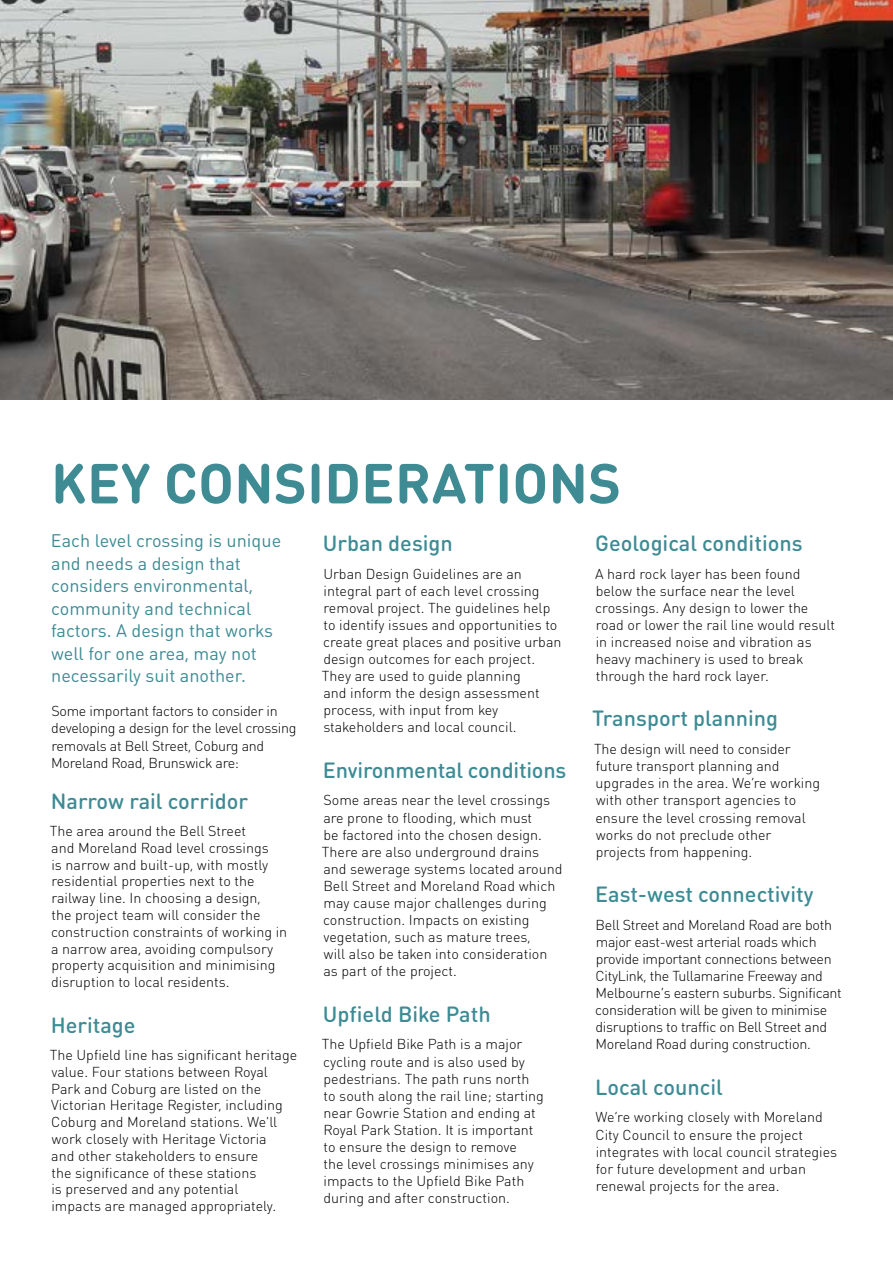
<style>
.page{position:relative;width:893px;height:1263px;background:#fff}
.page>*{position:absolute;margin:0;border:0;box-sizing:border-box;transform-origin:0 0}
.t1{font:700 55.5px "DIN Round OT";letter-spacing:.005em;color:#3e8b94}
.t2{font:500 21.75px "DIN Round OT";color:#3e8b94}
.t3{font:18px/22.5px "DIN Round OT";color:#3e8b94}
.t4{font:300 14.25px/17.1px "DIN Round OT";color:#000}
.t5{font:300 14.25px/17.1px "DIN Round OT";letter-spacing:-.02em;color:#000}
</style>
<div class="page">
<img style="left:0;top:0;width:893px;height:400px">
<h1 class="t1" style="left:51px;top:447px;width:572px">KEY CONSIDERATIONS</h1>
<p class="t3" style="left:51px;top:529px;width:232px">Each level crossing is unique and needs a design that considers environmental, community and technical factors. A design that works well for one area, may not necessarily suit another.</p>
<p class="t5" style="left:51px;top:702px;width:247px">Some important factors to consider in developing a design for the level crossing removals at Bell Street, Coburg and Moreland Road, Brunswick are:</p>
<h2 class="t2" style="left:51px;top:787px;width:199px">Narrow rail corridor</h2>
<p class="t4" style="left:50px;top:822px;width:239px">The area around the Bell Street<br>and Moreland Road level crossings<br>is narrow and built-up, with mostly residential properties next to the railway line. In choosing a design,<br>the project team will consider the construction constraints of working in a narrow area, avoiding compulsory property acquisition and minimising disruption to local residents.</p>
<h2 class="t2" style="left:51px;top:1011px;width:86px">Heritage</h2>
<p class="t4" style="left:50px;top:1046px;width:249px">The Upfield line has significant heritage value. Four stations between Royal Park and Coburg are listed on the Victorian Heritage Register, including Coburg and Moreland stations. We'll work closely with Heritage Victoria<br>and other stakeholders to ensure<br>the significance of these stations<br>is preserved and any potential<br>impacts are managed appropriately.</p>
<h2 class="t2" style="left:323px;top:529px;width:131px">Urban design</h2>
<p class="t4" style="left:322px;top:565px;width:241px">Urban Design Guidelines are an integral part of each level crossing removal project. The guidelines help to identify issues and opportunities to create great places and positive urban design outcomes for each project.<br>They are used to guide planning<br>and inform the design assessment process, with input from key stakeholders and local council.</p>
<h2 class="t2" style="left:323px;top:756px;width:245px">Environmental conditions</h2>
<p class="t4" style="left:322px;top:792px;width:242px">Some areas near the level crossings are prone to flooding, which must<br>be factored into the chosen design.<br>There are also underground drains and sewerage systems located around Bell Street and Moreland Road which may cause major challenges during construction. Impacts on existing vegetation, such as mature trees,<br>will also be taken into consideration as part of the project.</p>
<h2 class="t2" style="left:323px;top:1000px;width:169px">Upfield Bike Path</h2>
<p class="t4" style="left:322px;top:1035px;width:224px">The Upfield Bike Path is a major cycling route and is also used by pedestrians. The path runs north<br>to south along the rail line; starting near Gowrie Station and ending at<br>Royal Park Station. It is important to ensure the design to remove<br>the level crossings minimises any impacts to the Upfield Bike Path during and after construction.</p>
<h2 class="t2" style="left:595px;top:529px;width:209px">Geological conditions</h2>
<p class="t4" style="left:595px;top:565px;width:241px">A hard rock layer has been found below the surface near the level crossings. Any design to lower the road or lower the rail line would result in increased noise and vibration as heavy machinery is used to break through the hard rock layer.</p>
<h2 class="t2" style="left:592px;top:705px;width:187px">Transport planning</h2>
<p class="t4" style="left:594px;top:740px;width:228px">The design will need to consider future transport planning and upgrades in the area. We’re working with other transport agencies to ensure the level crossing removal works do not preclude other projects from happening.</p>
<h2 class="t2" style="left:595px;top:880px;width:220px">East-west connectivity</h2>
<p class="t5" style="left:595px;top:916px;width:248px">Bell Street and Moreland Road are both major east-west arterial roads which provide important connections between CityLink, the Tullamarine Freeway and Melbourne’s eastern suburbs. Significant consideration will be given to minimise disruptions to traffic on Bell Street and Moreland Road during construction.</p>
<h2 class="t2" style="left:595px;top:1073px;width:129px">Local council</h2>
<p class="t4" style="left:595px;top:1108px;width:243px">We’re working closely with Moreland City Council to ensure the project integrates with local council strategies for future development and urban renewal projects for the area.</p>
</div>
